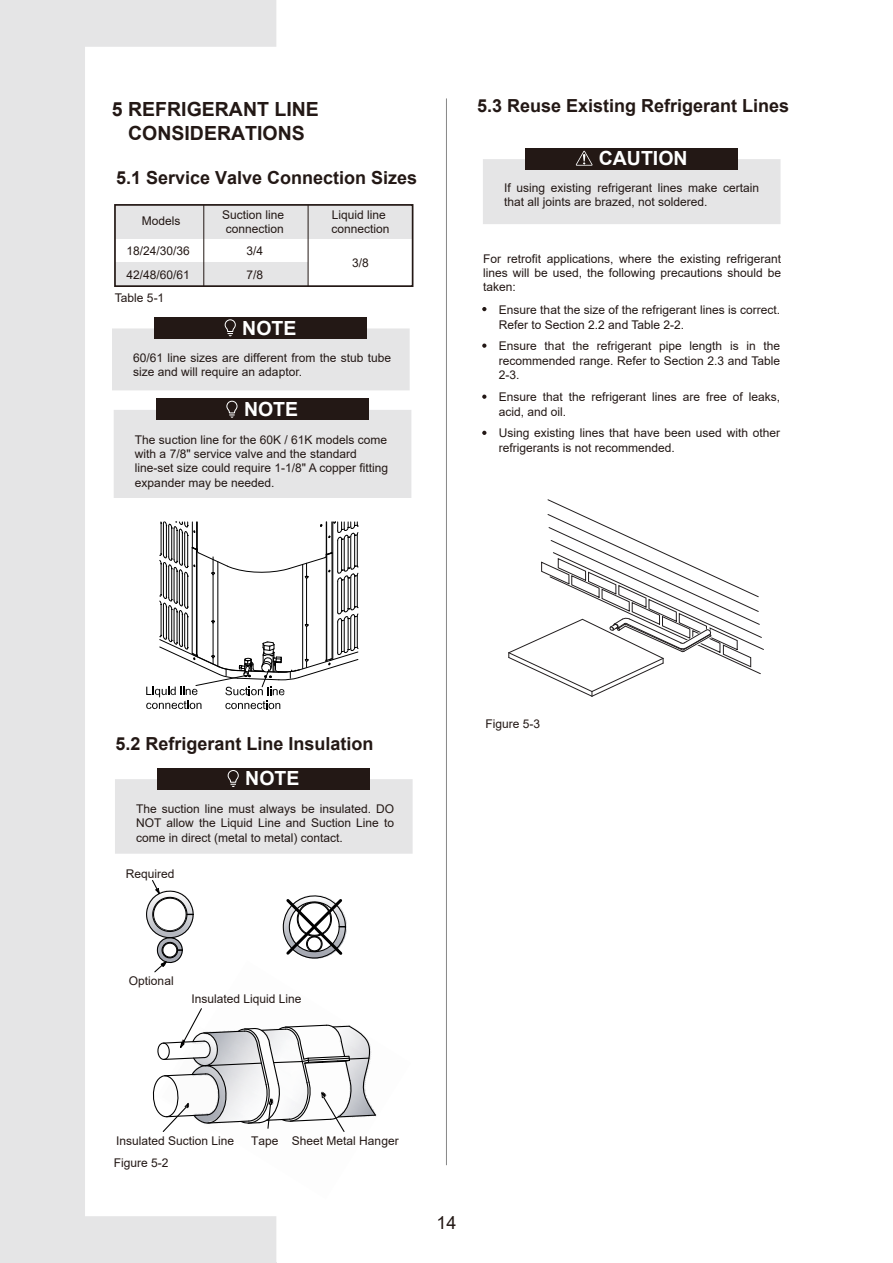
<style>
.page{position:relative;width:893px;height:1263px;background:#fff}
.page>*{position:absolute;margin:0;border:0;box-sizing:border-box;transform-origin:0 0}
.t1{font:700 19.5px/23.4px "Arial";color:#231815;text-align:center}
.t2{font:700 19.5px "Arial";color:#fff}
.t3{font:700 18px "Arial";color:#231815}
.t4{font:18px "Arial";color:#231815}
.t5{font:12px/14.4px "Arial";color:#231815}
</style>
<div class="page">
<svg style="left:0;top:0;width:276px;height:1263px;fill:#e5e5e6"></svg>
<hr style="left:446px;top:98px;width:1px;height:1067px;background:#888">
<div style="left:115px;top:205px;width:298px;height:34px;background:#e5e5e6"></div>
<div style="left:116px;top:263px;width:192px;height:23px;background:#e5e5e6"></div>
<div style="left:114px;top:204px;width:299px;height:83px;border:2px solid #231815"></div>
<hr style="left:204px;top:205px;width:1px;height:81px;background:#231815">
<hr style="left:308px;top:205px;width:1px;height:81px;background:#231815">
<div style="left:157px;top:768px;width:213px;height:21px;background:#231815"></div>
<svg style="left:115px;top:770px;width:298px;height:84px"></svg>
<div style="left:525px;top:149px;width:213px;height:21px;background:#231815"></div>
<svg style="left:483px;top:151px;width:297px;height:73px"></svg>
<svg style="left:508px;top:500px;width:256px;height:196px"></svg>
<div style="left:155px;top:317px;width:212px;height:22px;background:#231815"></div>
<svg style="left:112px;top:319px;width:298px;height:71px"></svg>
<svg style="left:482px;top:307px;width:4px;height:4px"></svg>
<svg style="left:482px;top:343px;width:4px;height:5px"></svg>
<svg style="left:482px;top:395px;width:4px;height:4px"></svg>
<svg style="left:482px;top:431px;width:4px;height:4px"></svg>
<svg style="left:282px;top:895px;width:65px;height:64px"></svg>
<img style="left:161px;top:960px;width:115px;height:240px">
<svg style="left:145px;top:879px;width:49px;height:94px"></svg>
<svg style="left:150px;top:1007px;width:227px;height:126px"></svg>
<div style="left:156px;top:399px;width:213px;height:21px;background:#231815"></div>
<svg style="left:114px;top:400px;width:297px;height:98px"></svg>
<hr style="left:337px;top:581px;width:1px;height:31px;background:#000">
<hr style="left:341px;top:580px;width:1px;height:31px;background:#000">
<hr style="left:344px;top:579px;width:1px;height:31px;background:#000">
<hr style="left:348px;top:578px;width:1px;height:31px;background:#000">
<hr style="left:350px;top:577px;width:1px;height:31px;background:#000">
<hr style="left:354px;top:576px;width:1px;height:31px;background:#000">
<hr style="left:357px;top:575px;width:1px;height:31px;background:#000">
<hr style="left:332px;top:553px;width:1px;height:106px;background:#000">
<hr style="left:192px;top:548px;width:1px;height:105px;background:#000">
<hr style="left:187px;top:576px;width:1px;height:31px;background:#000">
<hr style="left:184px;top:574px;width:1px;height:31px;background:#000">
<hr style="left:182px;top:573px;width:1px;height:31px;background:#000">
<hr style="left:179px;top:572px;width:1px;height:30px;background:#000">
<hr style="left:177px;top:571px;width:1px;height:31px;background:#000">
<hr style="left:174px;top:569px;width:1px;height:31px;background:#000">
<hr style="left:171px;top:568px;width:1px;height:31px;background:#000">
<hr style="left:168px;top:567px;width:1px;height:31px;background:#000">
<hr style="left:166px;top:566px;width:1px;height:31px;background:#000">
<hr style="left:163px;top:564px;width:1px;height:31px;background:#000">
<hr style="left:161px;top:564px;width:1px;height:30px;background:#000">
<hr style="left:197px;top:549px;width:1px;height:106px;background:#000">
<hr style="left:218px;top:562px;width:1px;height:104px;background:#000">
<hr style="left:302px;top:564px;width:1px;height:105px;background:#000">
<hr style="left:196px;top:550px;width:1px;height:105px;background:#000">
<hr style="left:326px;top:555px;width:1px;height:105px;background:#000">
<hr style="left:213px;top:575px;width:1px;height:46px;background:#000">
<hr style="left:306px;top:578px;width:1px;height:46px;background:#000">
<hr style="left:333px;top:522px;width:1px;height:138px;background:#000">
<svg style="left:146px;top:594px;width:213px;height:118px"></svg>
<svg style="left:159px;top:518px;width:200px;height:64px"></svg>
<h1 class="t1" style="left:112px;top:98px;width:208px">5 REFRIGERANT LINE<br>CONSIDERATIONS</h1>
<h2 class="t3" style="left:116px;top:165px;width:303px">5.1 Service Valve Connection Sizes</h2>
<p class="t5" style="left:142px;top:213px;width:40px">Models</p>
<p class="t5" style="left:222px;top:207px;width:64px;text-align:center">Suction line connection</p>
<p class="t5" style="left:332px;top:207px;width:60px">Liquid line connection</p>
<p class="t5" style="left:126px;top:239px;width:65px;line-height:23.2px">18/24/30/36<br>42/48/60/61</p>
<p class="t5" style="left:247px;top:244px;width:18px">3/4</p>
<p class="t5" style="left:247px;top:267px;width:18px">7/8</p>
<p class="t5" style="left:115px;top:290px;width:51px">Table 5-1</p>
<h1 class="t2" style="left:242px;top:314px;width:56px">NOTE</h1>
<p class="t5" style="left:352px;top:255px;width:18px">3/8</p>
<p class="t5" style="left:133px;top:351px;width:259px">60/61 line sizes are different from the stub tube size and will require an adaptor.</p>
<h1 class="t2" style="left:244px;top:395px;width:56px">NOTE</h1>
<p class="t5" style="left:135px;top:432px;width:255px">The suction line for the 60K / 61K models come with a 7/8" service valve and the standard line-set size could require 1-1/8" A copper fitting expander may be needed.</p>
<h2 class="t3" style="left:477px;top:93px;width:314px">5.3 Reuse Existing Refrigerant Lines</h2>
<h1 class="t2" style="left:599px;top:145px;width:90px">CAUTION</h1>
<p class="t5" style="left:504px;top:180px;width:257px">If using existing refrigerant lines make certain that all joints are brazed, not soldered.</p>
<p class="t5" style="left:483px;top:251px;width:299px;text-align:justify">For retrofit applications, where the existing refrigerant lines will be used, the following precautions should be taken:</p>
<p class="t5" style="left:499px;top:303px;width:283px">Ensure that the size of the refrigerant lines is correct.<br>Refer to Section 2.2 and Table 2-2.</p>
<p class="t5" style="left:499px;top:339px;width:283px;text-align:justify">Ensure that the refrigerant pipe length is in the recommended range. Refer to Section 2.3 and Table 2-3.</p>
<p class="t5" style="left:499px;top:390px;width:283px">Ensure that the refrigerant lines are free of leaks, acid, and oil.</p>
<p class="t5" style="left:499px;top:426px;width:283px">Using existing lines that have been used with other refrigerants is not recommended.</p>
<h2 class="t3" style="left:115px;top:731px;width:260px">5.2 Refrigerant Line Insulation</h2>
<h1 class="t2" style="left:245px;top:765px;width:56px">NOTE</h1>
<p class="t5" style="left:136px;top:801px;width:259px;text-align:justify">The suction line must always be insulated. DO NOT allow the Liquid Line and Suction Line to come in direct (metal to metal) contact.</p>
<p class="t5" style="left:126px;top:866px;width:50px">Required</p>
<p class="t5" style="left:129px;top:973px;width:46px">Optional</p>
<p class="t5" style="left:192px;top:992px;width:112px">Insulated Liquid Line</p>
<p class="t5" style="left:486px;top:717px;width:56px">Figure 5-3</p>
<p class="t5" style="left:116px;top:1133px;width:120px">Insulated Suction Line</p>
<p class="t5" style="left:251px;top:1133px;width:149px">Tape Sheet Metal Hanger</p>
<p class="t5" style="left:114px;top:1155px;width:56px">Figure 5-2</p>
<h2 class="t4" style="left:436px;top:1210px;width:22px">14</h2>
</div>
